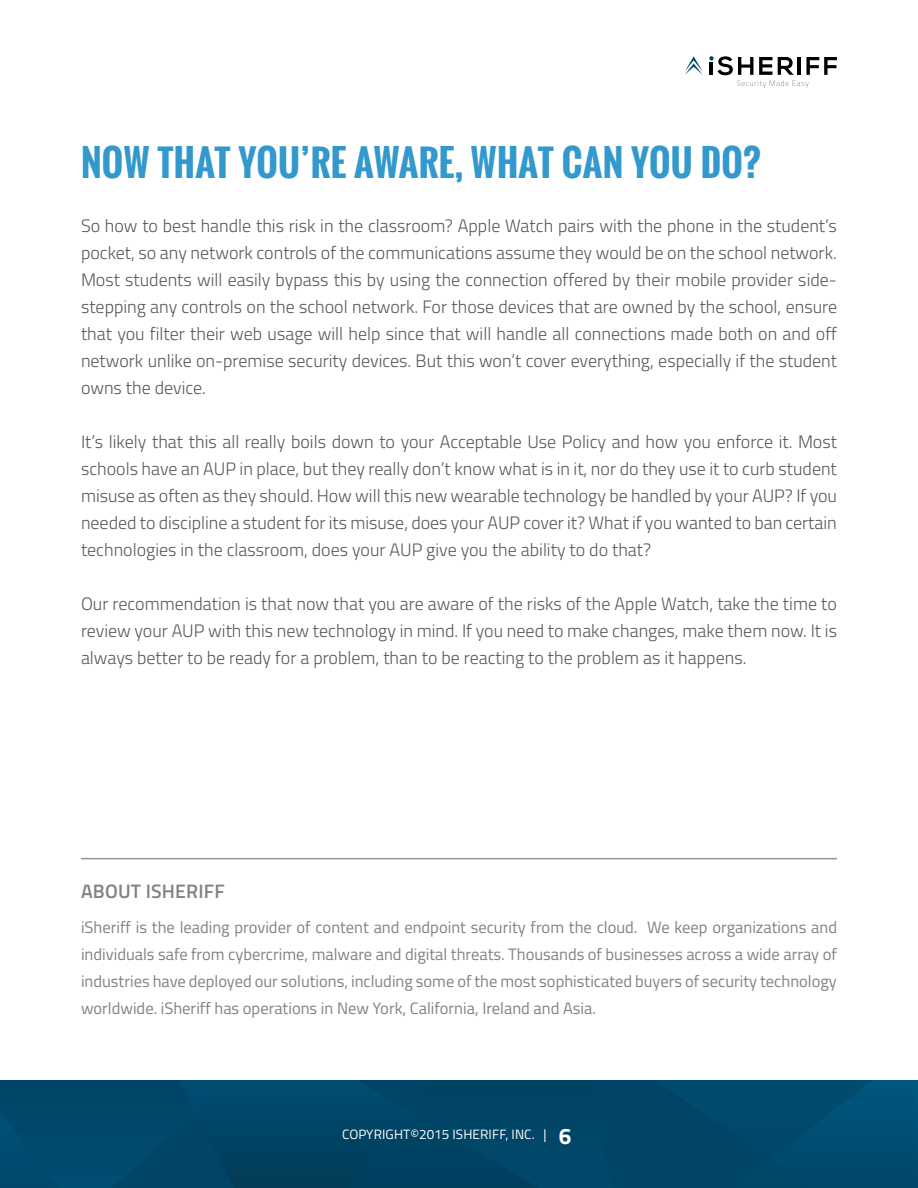
<style>
.page{position:relative;width:918px;height:1188px;background:#fff}
.page>*{position:absolute;margin:0;border:0;box-sizing:border-box;transform-origin:0 0}
.t1{font:700 36px "Oswald";letter-spacing:.01em;color:#39c}
.t2{font:600 19.5px "Titillium";letter-spacing:.01em;color:#808285}
.t3{font:300 18px/27px "Titillium";color:#58595b;text-align:justify}
.t4{font:16.5px/27px "Titillium";color:#808285;text-align:justify}
.t5{font:13.5px "Titillium";letter-spacing:.01em;color:#fff}
.s1{font-weight:700;font-size:22.5px}
</style>
<div class="page">
<svg style="left:685px;top:56px;width:18px;height:19px"></svg>
<svg style="left:709px;top:56px;width:128px;height:32px"></svg>
<img style="left:0;top:1080px;width:918px;height:108px">
<hr style="left:81px;top:858px;width:756px;height:1px;background:#939598">
<h1 class="t1" style="left:81px;top:136px;width:681px">NOW THAT YOU’RE AWARE, WHAT CAN YOU DO?</h1>
<p class="t3" style="left:81px;top:211px;width:758px">So how to best handle this risk in the classroom? Apple Watch pairs with the phone in the student’s pocket, so any network controls of the communications assume they would be on the school network.<br>Most students will easily bypass this by using the connection offered by their mobile provider side&shy;stepping any controls on the school network. For those devices that are owned by the school, ensure that you filter their web usage will help since that will handle all connections made both on and off network unlike on-premise security devices. But this won’t cover everything, especially if the student owns the device.</p>
<p class="t3" style="left:81px;top:427px;width:758px">It’s likely that this all really boils down to your Acceptable Use Policy and how you enforce it. Most schools have an AUP in place, but they really don’t know what is in it, nor do they use it to curb student misuse as often as they should. How will this new wearable technology be handled by your AUP? If you needed to discipline a student for its misuse, does your AUP cover it? What if you wanted to ban certain technologies in the classroom, does your AUP give you the ability to do that?</p>
<p class="t3" style="left:81px;top:589px;width:758px">Our recommendation is that now that you are aware of the risks of the Apple Watch, take the time to review your AUP with this new technology in mind. If you need to make changes, make them now. It is always better to be ready for a problem, than to be reacting to the problem as it happens.</p>
<p class="t2" style="left:81px;top:877px;width:145px">ABOUT ISHERIFF</p>
<p class="t4" style="left:81px;top:912px;width:758px">iSheriff is the leading provider of content and endpoint security from the cloud. We keep organizations and individuals safe from cybercrime, malware and digital threats. Thousands of businesses across a wide array of industries have deployed our solutions, including some of the most sophisticated buyers of security technology worldwide. iSheriff has operations in New York, California, Ireland and Asia.</p>
<p class="t5" style="left:342px;top:1124px;width:231px">COPYRIGHT©2015 ISHERIFF, INC. | <span class="s1">6</span></p>
</div>
